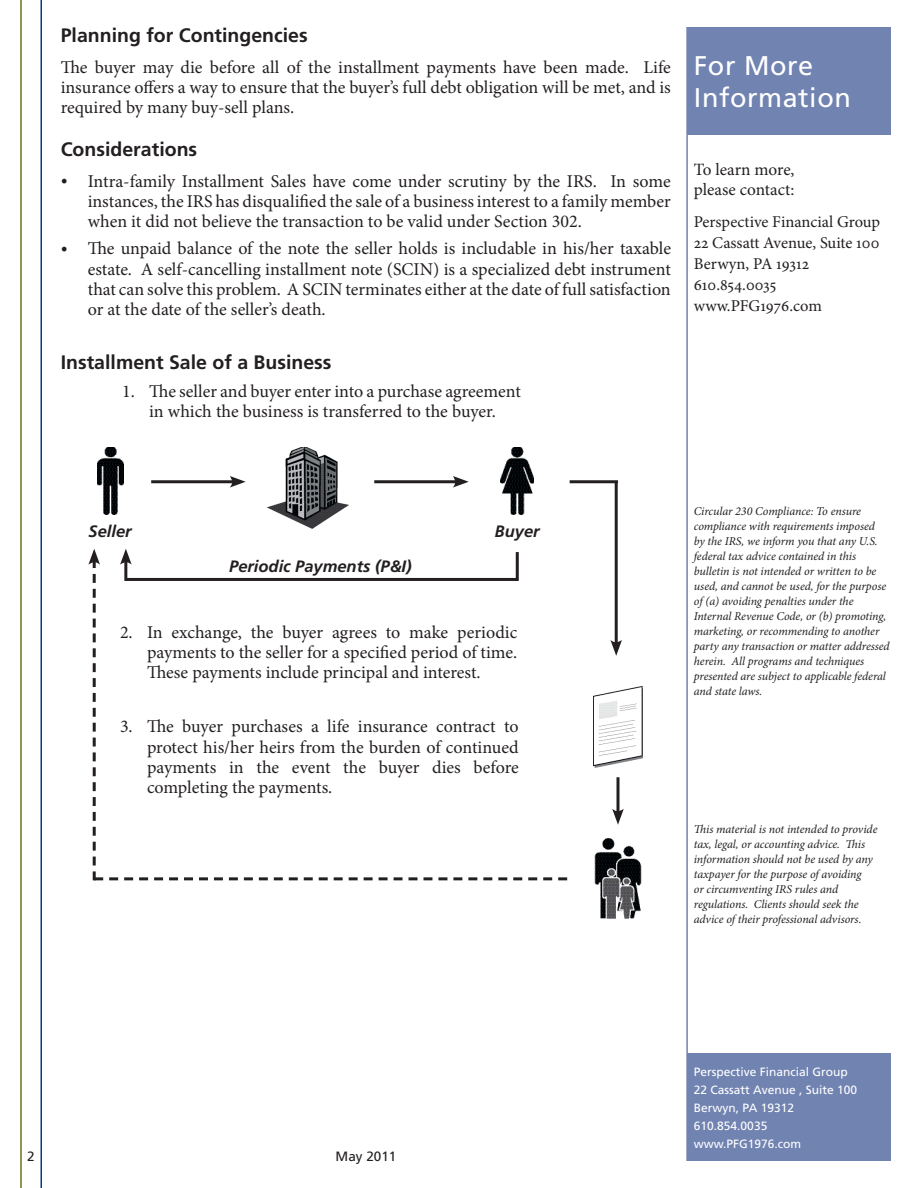
<style>
.page{position:relative;width:918px;height:1188px;background:#fff}
.page>*{position:absolute;margin:0;border:0;box-sizing:border-box;transform-origin:0 0}
.t1{font:27px/32.4px "Frutiger LT Std";letter-spacing:.02em;color:#fff}
.Body_Header{font:700 19.5px "Frutiger LT Std";color:#231f20}
.Body{font:18px/20.2px "Minion Pro";color:#231f20;text-align:justify}
.Body_Numbered{font:18px/20.2px "Minion Pro";color:#231f20;text-align:justify}
.t2{font:17.25px/20.2px "Minion Pro";color:#231f20}
.t3{font:16.5px/21px "Minion Pro";color:#231f20}
.Body_Numbered-2{font:italic 700 16.5px "Frutiger LT Std";color:#231f20}
.Body_Subheader{font:italic 700 16.5px "Frutiger LT Std";color:#231f20}
.Footer_Back_Pg_Left{font:13.5px "Frutiger LT Std";color:#231f20}
.t4{font:italic 12px/15px "Minion Pro";letter-spacing:-.01em;color:#231f20}
.t5{font:12px/18px "Frutiger LT Std";color:#fff}
</style>
<div class="page">
<div style="left:687px;top:27px;width:204px;height:108px;background:#7183b1"></div>
<hr style="left:686px;top:27px;width:2px;height:1134px;background:#7183b1">
<div style="left:687px;top:1053px;width:204px;height:108px;background:#7183b1"></div>
<hr style="left:20px;top:0;width:2px;height:1188px;background:#677717">
<hr style="left:40px;top:0;width:2px;height:1188px;background:#013d7d">
<img style="left:267px;top:447px;width:81px;height:81px">
<img style="left:595px;top:838px;width:46px;height:81px">
<img style="left:593px;top:686px;width:50px;height:81px">
<img style="left:97px;top:447px;width:26px;height:68px">
<img style="left:501px;top:447px;width:33px;height:67px">
<hr style="left:151px;top:480px;width:84px;height:3px;background:#231f20">
<svg style="left:230px;top:476px;width:16px;height:12px"></svg>
<hr style="left:374px;top:480px;width:84px;height:3px;background:#231f20">
<svg style="left:453px;top:476px;width:16px;height:12px"></svg>
<hr style="left:615px;top:482px;width:3px;height:163px;background:#231f20">
<svg style="left:610px;top:640px;width:12px;height:16px"></svg>
<hr style="left:617px;top:777px;width:3px;height:37px;background:#231f20">
<svg style="left:612px;top:809px;width:12px;height:16px"></svg>
<svg style="left:88px;top:549px;width:479px;height:331px"></svg>
<hr style="left:570px;top:480px;width:48px;height:3px;background:#231f20">
<p class="Body_Header" style="left:61px;top:23px;width:249px">Planning for Contingencies</p>
<p class="Body" style="left:61px;top:57px;width:612px">The buyer may die before all of the installment payments have been made. Life insurance offers a way to ensure that the buyer’s full debt obligation will be met, and is required by many buy-sell plans.</p>
<p class="Body_Header" style="left:61px;top:138px;width:138px">Considerations</p>
<p class="Body" style="left:88px;top:171px;width:585px;text-indent:-27px">• Intra-family Installment Sales have come under scrutiny by the IRS. In some instances, the IRS has disqualified the sale of a business interest to a family member when it did not believe the transaction to be valid under Section 302.</p>
<p class="Body" style="left:88px;top:239px;width:585px;text-indent:-27px">• The unpaid balance of the note the seller holds is includable in his/her taxable estate. A self-cancelling installment note (SCIN) is a specialized debt instrument that can solve this problem. A SCIN terminates either at the date of full satisfaction or at the date of the seller’s death.</p>
<p class="Body_Header" style="left:61px;top:351px;width:272px">Installment Sale of a Business</p>
<p class="Body_Numbered" style="left:122px;top:381px;width:400px;text-align:center">1. The seller and buyer enter into a purchase agreement in which the business is transferred to the buyer.</p>
<h1 class="t1" style="left:694px;top:49px;width:158px">For More<br>Information</h1>
<h3 class="t2" style="left:694px;top:159px;width:102px">To learn more, please contact:</h3>
<h3 class="t3" style="left:694px;top:211px;width:188px">Perspective Financial Group<br>22 Cassatt Avenue, Suite 100<br>Berwyn, PA 19312<br>610.854.0035 www.PFG1976.com</h3>
<p class="Body_Subheader" style="left:89px;top:522px;width:45px">Seller</p>
<p class="Body_Subheader" style="left:495px;top:522px;width:46px">Buyer</p>
<p class="Body_Numbered-2" style="left:229px;top:557px;width:184px">Periodic Payments (P&amp;I)</p>
<p class="Body_Numbered" style="left:147px;top:622px;width:372px;text-indent:-27px">2. In exchange, the buyer agrees to make periodic payments to the seller for a specified period of time.<br>These payments include principal and interest.</p>
<p class="Body_Numbered" style="left:147px;top:717px;width:373px;text-indent:-27px">3. The buyer purchases a life insurance contract to protect his/her heirs from the burden of continued payments in the event the buyer dies before completing the payments.</p>
<p class="t4" style="left:694px;top:504px;width:197px">Circular 230 Compliance: To ensure compliance with requirements imposed<br>by the IRS, we inform you that any U.S. federal tax advice contained in this bulletin is not intended or written to be used, and cannot be used, for the purpose of (a) avoiding penalties under the Internal Revenue Code, or (b) promoting, marketing, or recommending to another party any transaction or matter addressed herein. All programs and techniques presented are subject to applicable federal and state laws.</p>
<p class="t4" style="left:694px;top:822px;width:185px">This material is not intended to provide tax, legal, or accounting advice. This information should not be used by any taxpayer for the purpose of avoiding<br>or circumventing IRS rules and regulations. Clients should seek the advice of their professional advisors.</p>
<p class="Footer_Back_Pg_Left" style="left:27px;top:1148px;width:9px">2</p>
<p class="Footer_Back_Pg_Left" style="left:336px;top:1148px;width:62px">May 2011</p>
<p class="t5" style="left:694px;top:1062px;width:165px">Perspective Financial Group<br>22 Cassatt Avenue , Suite 100<br>Berwyn, PA 19312<br>610.854.0035 www.PFG1976.com</p>
</div>
